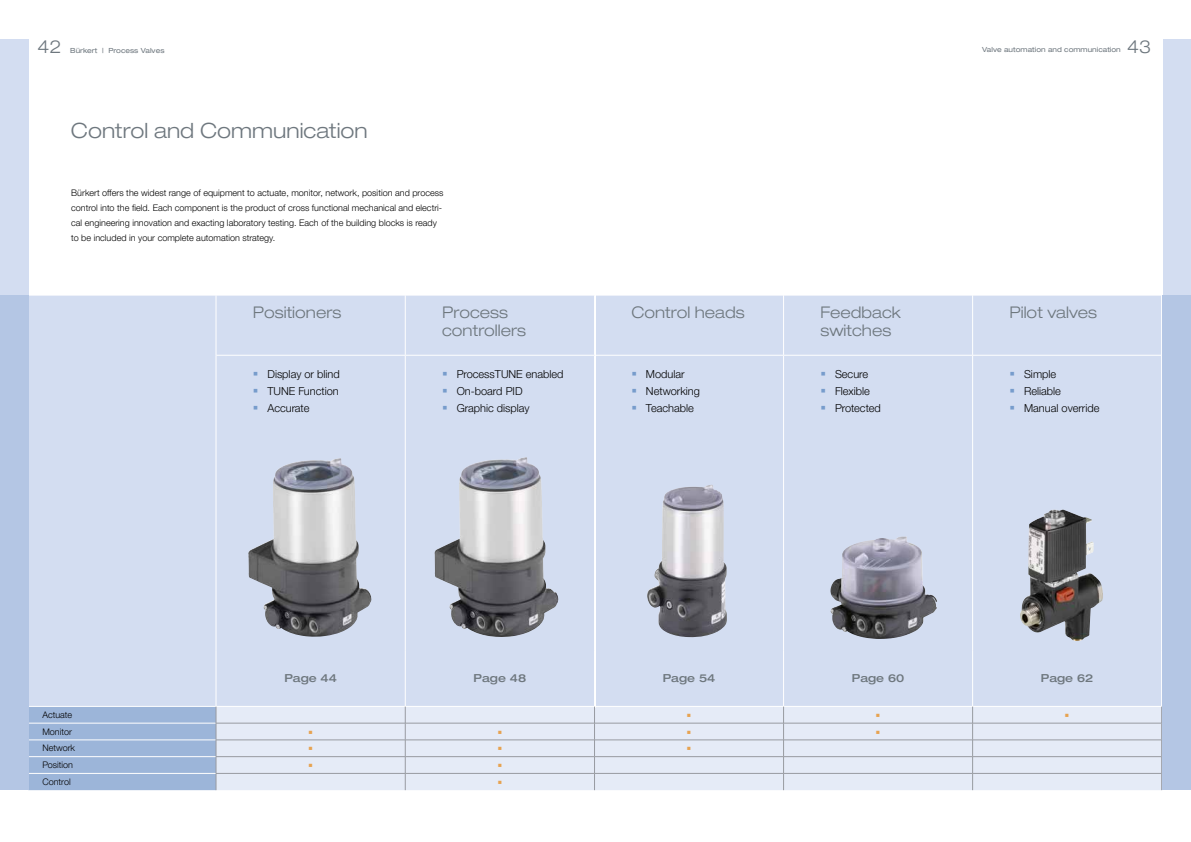
<style>
.page{position:relative;width:1191px;height:842px;background:#fff}
.page>*{position:absolute;margin:0;border:0;box-sizing:border-box;transform-origin:0 0}
.t1{font:300 expanded 21px "Helvetica Neue LTW1 G";color:#6e777e}
.t2{font:300 expanded 18px "Helvetica Neue LTW1 G";color:#6e777e}
.t3{font:300 expanded 16px/18px "Helvetica Neue LTW1 G";color:#6e777e}
.t4{font:14px "Arial";color:#e7a351}
.t5{font:300 11px "Helvetica Neue LTW1 G";color:#000}
.t6{font:500 expanded 11px "Helvetica Neue LTW1 G";color:#6e777e}
.t7{font:300 9px/15px "Helvetica Neue LTW1 G";letter-spacing:.005em;color:#000}
.t8{font:expanded 7px "Helvetica Neue LTW1 G";color:#6e777e}
.s1{font-family:"Arial";font-weight:400;font-size:16px;color:#779ccc}
</style>
<div class="page">
<div style="left:1162px;top:40px;width:29px;height:750px;background:#d3ddf1"></div>
<div style="left:28px;top:296px;width:1133px;height:410px;background:#d3ddf1"></div>
<div style="left:217px;top:707px;width:944px;height:83px;background:#e5ebf7"></div>
<hr style="left:972px;top:723px;width:189px;height:1px;background:#989ba1">
<hr style="left:216px;top:723px;width:189px;height:1px;background:#989ba1">
<hr style="left:405px;top:723px;width:189px;height:1px;background:#989ba1">
<hr style="left:594px;top:723px;width:189px;height:1px;background:#989ba1">
<hr style="left:783px;top:723px;width:189px;height:1px;background:#989ba1">
<hr style="left:216px;top:740px;width:189px;height:1px;background:#989ba1">
<hr style="left:405px;top:740px;width:189px;height:1px;background:#989ba1">
<hr style="left:594px;top:740px;width:189px;height:1px;background:#989ba1">
<hr style="left:783px;top:740px;width:189px;height:1px;background:#989ba1">
<hr style="left:216px;top:756px;width:189px;height:1px;background:#989ba1">
<hr style="left:405px;top:756px;width:189px;height:1px;background:#989ba1">
<hr style="left:594px;top:756px;width:189px;height:1px;background:#989ba1">
<hr style="left:783px;top:756px;width:189px;height:1px;background:#989ba1">
<hr style="left:216px;top:773px;width:189px;height:1px;background:#989ba1">
<hr style="left:405px;top:773px;width:189px;height:1px;background:#989ba1">
<svg style="left:405px;top:706px;width:1px;height:84px"></svg>
<hr style="left:594px;top:773px;width:189px;height:1px;background:#989ba1">
<svg style="left:594px;top:706px;width:1px;height:84px"></svg>
<hr style="left:783px;top:773px;width:189px;height:1px;background:#989ba1">
<svg style="left:783px;top:706px;width:1px;height:84px"></svg>
<svg style="left:972px;top:706px;width:1px;height:84px"></svg>
<svg style="left:1161px;top:706px;width:1px;height:84px"></svg>
<hr style="left:972px;top:740px;width:189px;height:1px;background:#989ba1">
<hr style="left:972px;top:756px;width:189px;height:1px;background:#989ba1">
<hr style="left:972px;top:773px;width:189px;height:1px;background:#989ba1">
<hr style="left:405px;top:295px;width:1px;height:60px;background:#fff">
<hr style="left:594px;top:295px;width:1px;height:60px;background:#fff">
<hr style="left:783px;top:295px;width:1px;height:60px;background:#fff">
<hr style="left:972px;top:295px;width:1px;height:60px;background:#fff">
<hr style="left:405px;top:356px;width:1px;height:294px;background:#fff">
<hr style="left:594px;top:356px;width:1px;height:294px;background:#fff">
<hr style="left:783px;top:356px;width:1px;height:294px;background:#fff">
<hr style="left:972px;top:356px;width:1px;height:294px;background:#fff">
<hr style="left:405px;top:650px;width:1px;height:56px;background:#fff">
<hr style="left:594px;top:650px;width:1px;height:56px;background:#fff">
<hr style="left:783px;top:650px;width:1px;height:56px;background:#fff">
<hr style="left:972px;top:650px;width:1px;height:56px;background:#fff">
<hr style="left:216px;top:355px;width:189px;height:1px;background:#fff">
<hr style="left:405px;top:355px;width:189px;height:1px;background:#fff">
<hr style="left:594px;top:355px;width:189px;height:1px;background:#fff">
<hr style="left:783px;top:355px;width:189px;height:1px;background:#fff">
<hr style="left:972px;top:355px;width:189px;height:1px;background:#fff">
<hr style="left:216px;top:295px;width:1px;height:60px;background:#fff">
<hr style="left:216px;top:355px;width:1px;height:295px;background:#fff">
<hr style="left:216px;top:650px;width:1px;height:56px;background:#fff">
<svg style="left:28px;top:706px;width:189px;height:84px"></svg>
<div style="left:0;top:40px;width:28px;height:750px;background:#d3ddf1"></div>
<div style="left:1162px;top:295px;width:29px;height:495px;background:#b4c6e4"></div>
<hr style="left:595px;top:288px;width:1px;height:420px;background:#fff">
<div style="left:0;top:295px;width:28px;height:495px;background:#b4c6e4"></div>
<img style="left:1020px;top:510px;width:83px;height:131px">
<img style="left:830px;top:536px;width:107px;height:103px">
<img style="left:646px;top:485px;width:81px;height:152px">
<img style="left:434px;top:457px;width:124px;height:181px">
<img style="left:248px;top:458px;width:123px;height:179px">
<h2 class="t2" style="left:38px;top:35px;width:26px">42</h2>
<p class="t8" style="left:70px;top:46px;width:96px">Bürkert | Process Valves</p>
<h2 class="t2" style="left:1127px;top:35px;width:26px">43</h2>
<p class="t8" style="left:982px;top:46px;width:140px">Valve automation and communication</p>
<h1 class="t1" style="left:71px;top:118px;width:298px">Control and Communication</h1>
<p class="t7" style="left:71px;top:186px;width:374px">Bürkert offers the widest range of equipment to actuate, monitor, network, position and process control into the field. Each component is the product of cross functional mechanical and electri&shy;cal engineering innovation and exacting laboratory testing. Each of the building blocks is ready to be included in your complete automation strategy.</p>
<h3 class="t3" style="left:253px;top:303px;width:90px">Positioners</h3>
<h3 class="t3" style="left:442px;top:303px;width:85px">Process controllers</h3>
<h3 class="t3" style="left:631px;top:303px;width:115px">Control heads</h3>
<h3 class="t3" style="left:820px;top:303px;width:82px">Feedback switches</h3>
<h3 class="t3" style="left:1009px;top:303px;width:89px">Pilot valves</h3>
<p class="t5" style="left:253px;top:368px;width:88px"><span class="s1">▪</span> Display or blind</p>
<p class="t5" style="left:253px;top:385px;width:87px"><span class="s1">▪</span> TUNE Function</p>
<p class="t5" style="left:253px;top:402px;width:58px"><span class="s1">▪</span> Accurate</p>
<p class="t5" style="left:820px;top:368px;width:49px"><span class="s1">▪</span> Secure</p>
<p class="t5" style="left:820px;top:385px;width:51px"><span class="s1">▪</span> Flexible</p>
<p class="t5" style="left:820px;top:402px;width:62px"><span class="s1">▪</span> Protected</p>
<p class="t5" style="left:1009px;top:368px;width:48px"><span class="s1">▪</span> Simple</p>
<p class="t5" style="left:1009px;top:385px;width:53px"><span class="s1">▪</span> Reliable</p>
<p class="t5" style="left:1009px;top:402px;width:91px"><span class="s1">▪</span> Manual override</p>
<p class="t5" style="left:442px;top:368px;width:123px"><span class="s1">▪</span> ProcessTUNE enabled</p>
<p class="t5" style="left:442px;top:385px;width:82px"><span class="s1">▪</span> On-board PID</p>
<p class="t5" style="left:442px;top:402px;width:89px"><span class="s1">▪</span> Graphic display</p>
<p class="t5" style="left:631px;top:368px;width:55px"><span class="s1">▪</span> Modular</p>
<p class="t5" style="left:631px;top:385px;width:70px"><span class="s1">▪</span> Networking</p>
<p class="t5" style="left:631px;top:402px;width:64px"><span class="s1">▪</span> Teachable</p>
<p class="t6" style="left:284px;top:671px;width:54px">Page 44</p>
<p class="t6" style="left:473px;top:671px;width:54px">Page 48</p>
<p class="t6" style="left:663px;top:671px;width:54px">Page 54</p>
<p class="t6" style="left:851px;top:671px;width:54px">Page 60</p>
<p class="t6" style="left:1040px;top:671px;width:54px">Page 62</p>
<p class="t7" style="left:42px;top:707px;width:31px">Actuate</p>
<h3 class="t4" style="left:686px;top:705px;width:6px">▪</h3>
<h3 class="t4" style="left:875px;top:705px;width:6px">▪</h3>
<h3 class="t4" style="left:1064px;top:705px;width:6px">▪</h3>
<p class="t7" style="left:42px;top:724px;width:31px">Monitor</p>
<h3 class="t4" style="left:308px;top:722px;width:6px">▪</h3>
<h3 class="t4" style="left:497px;top:722px;width:6px">▪</h3>
<h3 class="t4" style="left:686px;top:722px;width:6px">▪</h3>
<h3 class="t4" style="left:875px;top:722px;width:6px">▪</h3>
<p class="t7" style="left:42px;top:741px;width:34px">Network</p>
<h3 class="t4" style="left:308px;top:739px;width:6px">▪</h3>
<h3 class="t4" style="left:497px;top:739px;width:6px">▪</h3>
<h3 class="t4" style="left:686px;top:739px;width:6px">▪</h3>
<p class="t7" style="left:42px;top:757px;width:32px">Position</p>
<h3 class="t4" style="left:308px;top:755px;width:6px">▪</h3>
<h3 class="t4" style="left:497px;top:755px;width:6px">▪</h3>
<p class="t7" style="left:42px;top:774px;width:30px">Control</p>
<h3 class="t4" style="left:497px;top:772px;width:6px">▪</h3>
</div>
